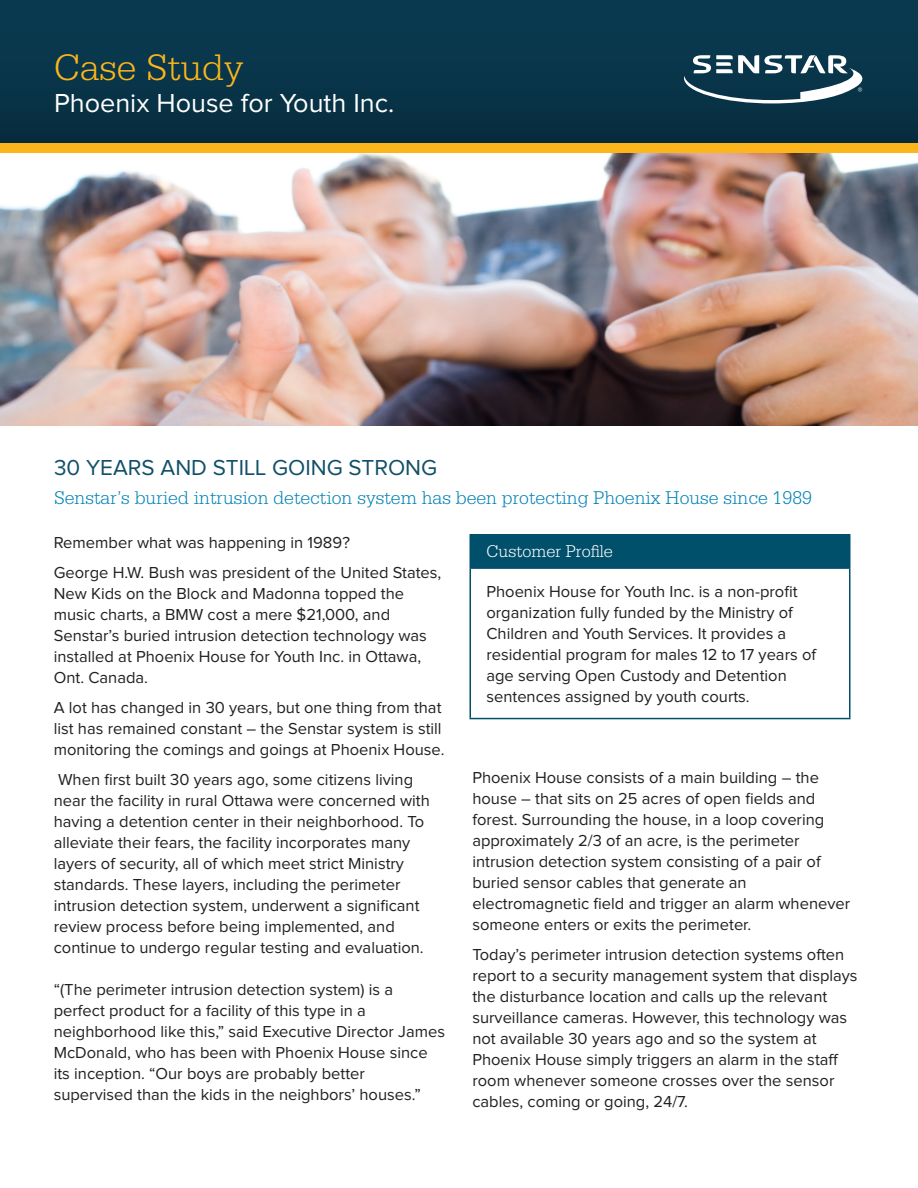
<style>
.page{position:relative;width:918px;height:1188px;background:#fff}
.page>*{position:absolute;margin:0;border:0;box-sizing:border-box;transform-origin:0 0}
.Header_Product_Name{font:300 39px "Serifa Std";color:#fcb61c}
.Header_Sub_Title{font:27px "Proxima Nova";color:#fff}
.Sub_Heading_3{font:22.5px "Proxima Nova";color:#115069}
.Sub_Heading_3-2{font:300 19.5px "Serifa Std";color:#0082b5}
.Table_Titles{font:300 18px "Serifa Std";color:#fff}
.Body{font:16.5px/21px "Proxima Nova";color:#231f20}
.t1{font:9.6px "Proxima Nova";color:#fff}
</style>
<div class="page">
<div style="left:0;top:0;width:918px;height:143px;background:linear-gradient(to right,#093549,#083449)"></div>
<div style="left:0;top:143px;width:918px;height:10px;background:#fcb61c"></div>
<svg style="left:684px;top:55px;width:180px;height:48px"></svg>
<img style="left:0;top:153px;width:918px;height:273px">
<div style="left:470px;top:535px;width:380px;height:33px;background:#004f6b"></div>
<hr style="left:470px;top:534px;width:380px;height:2px;background:#004f6b">
<hr style="left:470px;top:567px;width:380px;height:2px;background:#004f6b">
<hr style="left:470px;top:569px;width:1px;height:149px;background:#004f6b">
<hr style="left:849px;top:569px;width:1px;height:149px;background:#004f6b">
<hr style="left:470px;top:718px;width:380px;height:1px;background:#004f6b">
<p class="Header_Product_Name" style="left:54px;top:45px;width:191px">Case Study</p>
<p class="Header_Sub_Title" style="left:54px;top:91px;width:342px">Phoenix House for Youth Inc.</p>
<p class="t1" style="left:858px;top:86px;width:6px">®</p>
<p class="Sub_Heading_3" style="left:54px;top:457px;width:385px">30 YEARS AND STILL GOING STRONG</p>
<p class="Sub_Heading_3-2" style="left:54px;top:487px;width:759px">Senstar’s buried intrusion detection system has been protecting Phoenix House since 1989</p>
<p class="Body" style="left:54px;top:532px;width:298px">Remember what was happening in 1989?</p>
<p class="Body" style="left:54px;top:562px;width:389px">George H.W. Bush was president of the United States, New Kids on the Block and Madonna topped the music charts, a BMW cost a mere $21,000, and Senstar’s buried intrusion detection technology was installed at Phoenix House for Youth Inc. in Ottawa, Ont. Canada.</p>
<p class="Body" style="left:54px;top:697px;width:392px">A lot has changed in 30 years, but one thing from that list has remained constant – the Senstar system is still monitoring the comings and goings at Phoenix House.</p>
<p class="Body" style="left:54px;top:769px;width:378px">When first built 30 years ago, some citizens living near the facility in rural Ottawa were concerned with having a detention center in their neighborhood. To alleviate their fears, the facility incorporates many layers of security, all of which meet strict Ministry standards. These layers, including the perimeter intrusion detection system, underwent a significant review process before being implemented, and continue to undergo regular testing and evaluation.</p>
<p class="Body" style="left:54px;top:979px;width:393px">“(The perimeter intrusion detection system) is a perfect product for a facility of this type in a neighborhood like this,” said Executive Director James McDonald, who has been with Phoenix House since its inception. “Our boys are probably better supervised than the kids in the neighbors’ houses.”</p>
<p class="Table_Titles" style="left:486px;top:541px;width:128px">Customer Profile</p>
<p class="Body" style="left:486px;top:582px;width:331px">Phoenix House for Youth Inc. is a non-profit organization fully funded by the Ministry of Children and Youth Services. It provides a residential program for males 12 to 17 years of age serving Open Custody and Detention sentences assigned by youth courts.</p>
<p class="Body" style="left:472px;top:767px;width:379px">Phoenix House consists of a main building – the house – that sits on 25 acres of open fields and forest. Surrounding the house, in a loop covering approximately 2/3 of an acre, is the perimeter intrusion detection system consisting of a pair of buried sensor cables that generate an electromagnetic field and trigger an alarm whenever someone enters or exits the perimeter.</p>
<p class="Body" style="left:472px;top:944px;width:387px">Today’s perimeter intrusion detection systems often report to a security management system that displays the disturbance location and calls up the relevant surveillance cameras. However, this technology was not available 30 years ago and so the system at Phoenix House simply triggers an alarm in the staff room whenever someone crosses over the sensor cables, coming or going, 24/7.</p>
</div>
